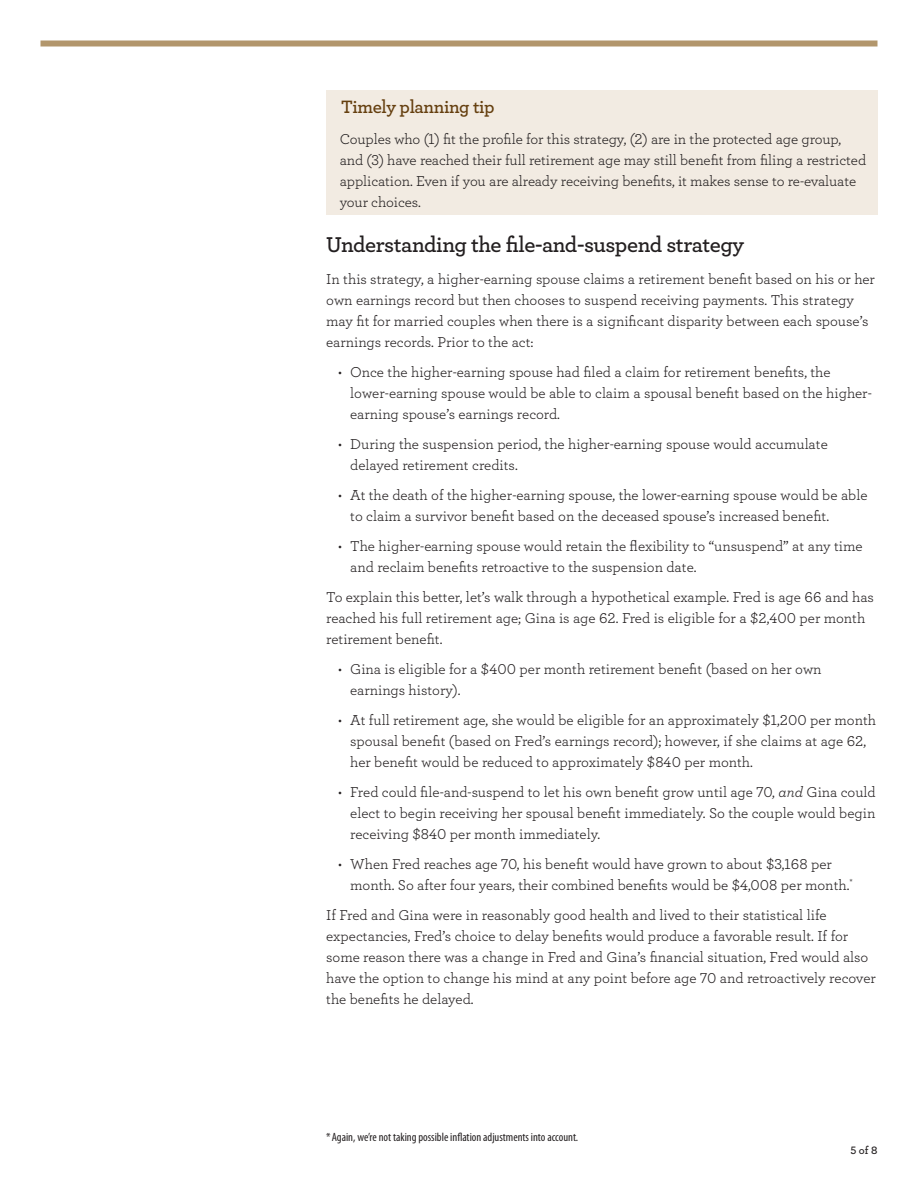
<style>
.page{position:relative;width:918px;height:1188px;background:#fff}
.page>*{position:absolute;margin:0;border:0;box-sizing:border-box;transform-origin:0 0}
.t1{font:600 22.5px "Archer";letter-spacing:-.02em;color:#231f20}
.t2{font:600 18.75px "Archer";letter-spacing:-.02em;color:#653f0f}
.t3{font:15px/21px "Archer";color:#231f20}
.t4{font:condensed 12px "Myriad Pro";color:#231f20}
.t5{font:600 11.25px "Archer";color:#231f20}
.s1{font-style:italic}
</style>
<div class="page">
<div style="left:40px;top:40px;width:838px;height:6px;background:#b2966c"></div>
<div style="left:326px;top:90px;width:551px;height:124px;background:#f2ebe2"></div>
<p class="t2" style="left:341px;top:93px;width:155px">Timely planning tip</p>
<p class="t3" style="left:340px;top:128px;width:528px">Couples who (1) fit the profile for this strategy, (2) are in the protected age group, and (3) have reached their full retirement age may still benefit from filing a restricted application. Even if you are already receiving benefits, it makes sense to re-evaluate your choices.</p>
<h1 class="t1" style="left:326px;top:228px;width:419px">Understanding the file-and-suspend strategy</h1>
<p class="t3" style="left:326px;top:268px;width:550px">In this strategy, a higher-earning spouse claims a retirement benefit based on his or her own earnings record but then chooses to suspend receiving payments. This strategy may fit for married couples when there is a significant disparity between each spouse’s earnings records. Prior to the act:</p>
<p class="t3" style="left:350px;top:361px;width:523px;text-indent:-12px">• Once the higher-earning spouse had filed a claim for retirement benefits, the lower-earning spouse would be able to claim a spousal benefit based on the higher&shy;earning spouse’s earnings record.</p>
<p class="t3" style="left:350px;top:433px;width:479px;text-indent:-12px">• During the suspension period, the higher-earning spouse would accumulate delayed retirement credits.</p>
<p class="t3" style="left:350px;top:484px;width:519px;text-indent:-12px">• At the death of the higher-earning spouse, the lower-earning spouse would be able to claim a survivor benefit based on the deceased spouse’s increased benefit.</p>
<p class="t3" style="left:350px;top:535px;width:514px;text-indent:-12px">• The higher-earning spouse would retain the flexibility to “unsuspend” at any time and reclaim benefits retroactive to the suspension date.</p>
<p class="t3" style="left:326px;top:586px;width:549px">To explain this better, let’s walk through a hypothetical example. Fred is age 66 and has reached his full retirement age; Gina is age 62. Fred is eligible for a $2,400 per month retirement benefit.</p>
<p class="t3" style="left:350px;top:658px;width:473px;text-indent:-12px">• Gina is eligible for a $400 per month retirement benefit (based on her own earnings history).</p>
<p class="t3" style="left:350px;top:709px;width:527px;text-indent:-12px">• At full retirement age, she would be eligible for an approximately $1,200 per month spousal benefit (based on Fred’s earnings record); however, if she claims at age 62, her benefit would be reduced to approximately $840 per month.</p>
<p class="t3" style="left:350px;top:781px;width:527px;text-align:justify;text-indent:-12px">• Fred could file-and-suspend to let his own benefit grow until age 70, <span class="s1">and</span> Gina could elect to begin receiving her spousal benefit immediately. So the couple would begin receiving $840 per month immediately.</p>
<p class="t3" style="left:350px;top:853px;width:504px;text-indent:-12px">• When Fred reaches age 70, his benefit would have grown to about $3,168 per month. So after four years, their combined benefits would be $4,008 per month.<sup>*</sup></p>
<p class="t3" style="left:326px;top:904px;width:551px">If Fred and Gina were in reasonably good health and lived to their statistical life expectancies, Fred’s choice to delay benefits would produce a favorable result. If for some reason there was a change in Fred and Gina’s financial situation, Fred would also have the option to change his mind at any point before age 70 and retroactively recover the benefits he delayed.</p>
<p class="t4" style="left:326px;top:1130px;width:254px">*Again, we’re not taking possible inflation adjustments into account.</p>
<p class="t5" style="left:850px;top:1142px;width:29px">5 of 8</p>
</div>
